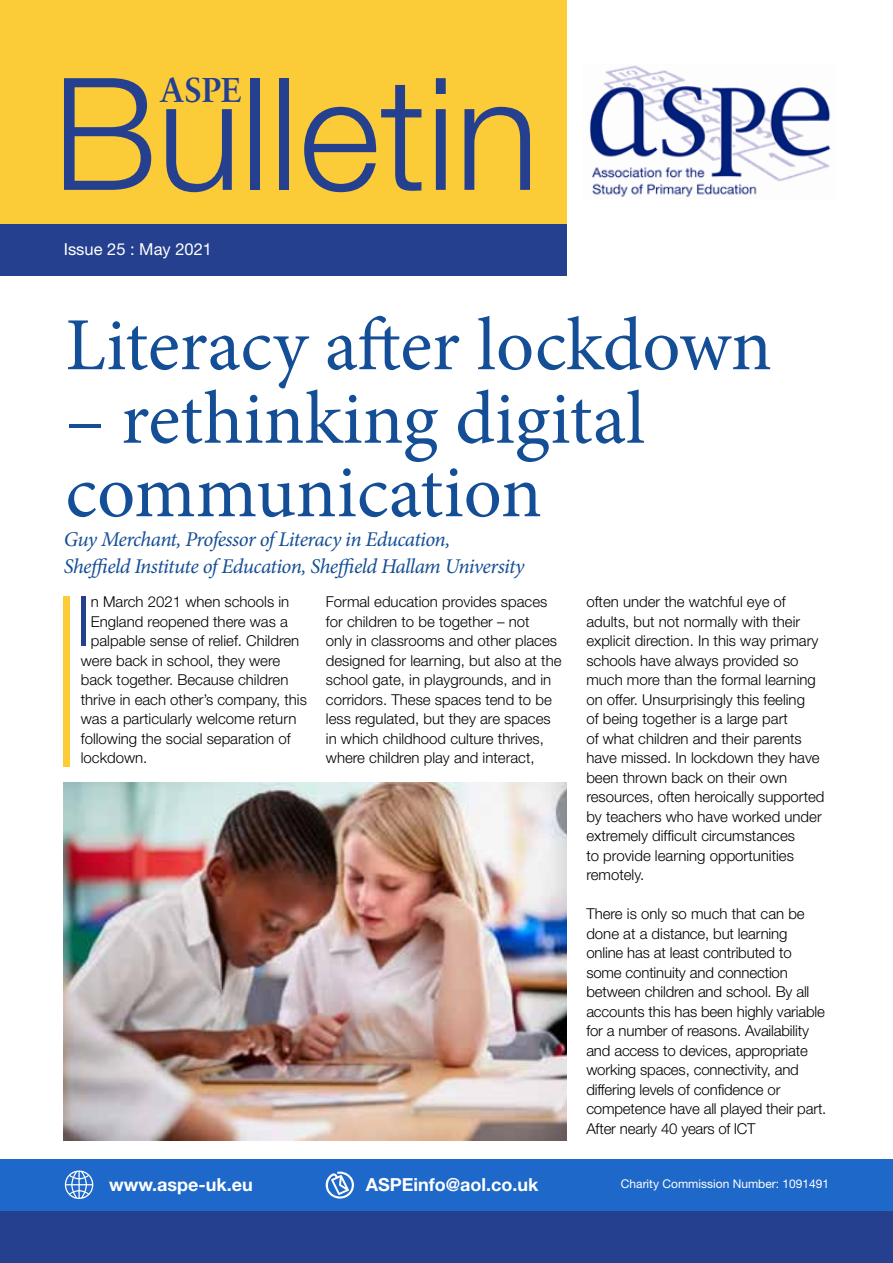
<style>
.page{position:relative;width:893px;height:1263px;background:#fff}
.page>*{position:absolute;margin:0;border:0;box-sizing:border-box;transform-origin:0 0}
.t1{font:300 156.3px "Helvetica Neue";color:#25408f}
.t2{font:75px/73.5px "Minion Pro";color:#144e96}
.t3{font:300 69.6px "Helvetica Neue";color:#25408f}
.t4{font:700 34.5px "Sabon";color:#25408f}
.t5{font:italic 21px/27px "Minion Pro";letter-spacing:-.03em;color:#144e96}
.t6{font:700 18px "Helvetica Neue";color:#fff}
.t7{font:16.5px "Helvetica Neue";color:#fff}
.t8{font:300 15px/19.5px "Helvetica Neue";color:#000}
.t9{font:12px "Helvetica Neue";color:#fff}
</style>
<div class="page">
<div style="left:0;top:1209px;width:893px;height:54px;background:#25408f"></div>
<div style="left:0;top:1159px;width:893px;height:51px;background:#1e68c9"></div>
<div style="left:0;top:0;width:567px;height:260px;background:#fccb38"></div>
<img style="left:589px;top:65px;width:242px;height:132px">
<div style="left:0;top:224px;width:567px;height:52px;background:#25408f"></div>
<svg style="left:65px;top:1170px;width:28px;height:29px"></svg>
<svg style="left:325px;top:1171px;width:29px;height:27px"></svg>
<div style="left:64px;top:597px;width:6px;height:170px;background:#fccb38"></div>
<img style="left:64px;top:782px;width:503px;height:358px">
<h3 class="t4" style="left:160px;top:69px;width:84px">ASPE</h3>
<h1 class="t1" style="left:53px;top:39px;width:488px">Bulletin</h1>
<p class="t7" style="left:64px;top:239px;width:150px">Issue 25 : May 2021</p>
<h2 class="t2" style="left:65px;top:309px;width:708px">Literacy after lockdown</h2>
<h2 class="t2" style="left:65px;top:382px;width:581px">– rethinking digital communication</h2>
<h3 class="t5" style="left:64px;top:526px;width:462px">Guy Merchant, Professor of Literacy in Education,<br>Sheffield Institute of Education, Sheffield Hallam University</h3>
<p class="t8" style="left:326px;top:592px;width:237px">Formal education provides spaces for children to be together – not<br>only in classrooms and other places designed for learning, but also at the school gate, in playgrounds, and in corridors. These spaces tend to be less regulated, but they are spaces in which childhood culture thrives, where children play and interact,</p>
<p class="t8" style="left:586px;top:592px;width:240px">often under the watchful eye of adults, but not normally with their explicit direction. In this way primary schools have always provided so much more than the formal learning on offer. Unsurprisingly this feeling<br>of being together is a large part<br>of what children and their parents have missed. In lockdown they have been thrown back on their own resources, often heroically supported by teachers who have worked under extremely difficult circumstances<br>to provide learning opportunities remotely.</p>
<p class="t8" style="left:586px;top:904px;width:242px">There is only so much that can be done at a distance, but learning online has at least contributed to some continuity and connection between children and school. By all accounts this has been highly variable for a number of reasons. Availability and access to devices, appropriate working spaces, connectivity, and differing levels of confidence or competence have all played their part.<br>After nearly 40 years of ICT</p>
<h3 class="t3" style="left:75px;top:579px;width:17px">I</h3>
<p class="t8" style="left:91px;top:592px;width:200px">n March 2021 when schools in</p>
<p class="t8" style="left:91px;top:611px;width:199px">England reopened there was a</p>
<p class="t8" style="left:91px;top:631px;width:210px">palpable sense of relief. Children</p>
<p class="t8" style="left:81px;top:650px;width:201px">were back in school, they were</p>
<p class="t8" style="left:81px;top:670px;width:209px">back together. Because children</p>
<p class="t8" style="left:81px;top:689px;width:228px">thrive in each other’s company, this</p>
<p class="t8" style="left:81px;top:709px;width:217px">was a particularly welcome return</p>
<p class="t8" style="left:81px;top:728px;width:211px">following the social separation of</p>
<p class="t8" style="left:81px;top:748px;width:68px">lockdown.</p>
<p class="t6" style="left:109px;top:1173px;width:145px">www.aspe-uk.eu</p>
<p class="t6" style="left:366px;top:1173px;width:174px">ASPEinfo@aol.co.uk</p>
<p class="t9" style="left:621px;top:1177px;width:210px">Charity Commission Number: 1091491</p>
</div>
